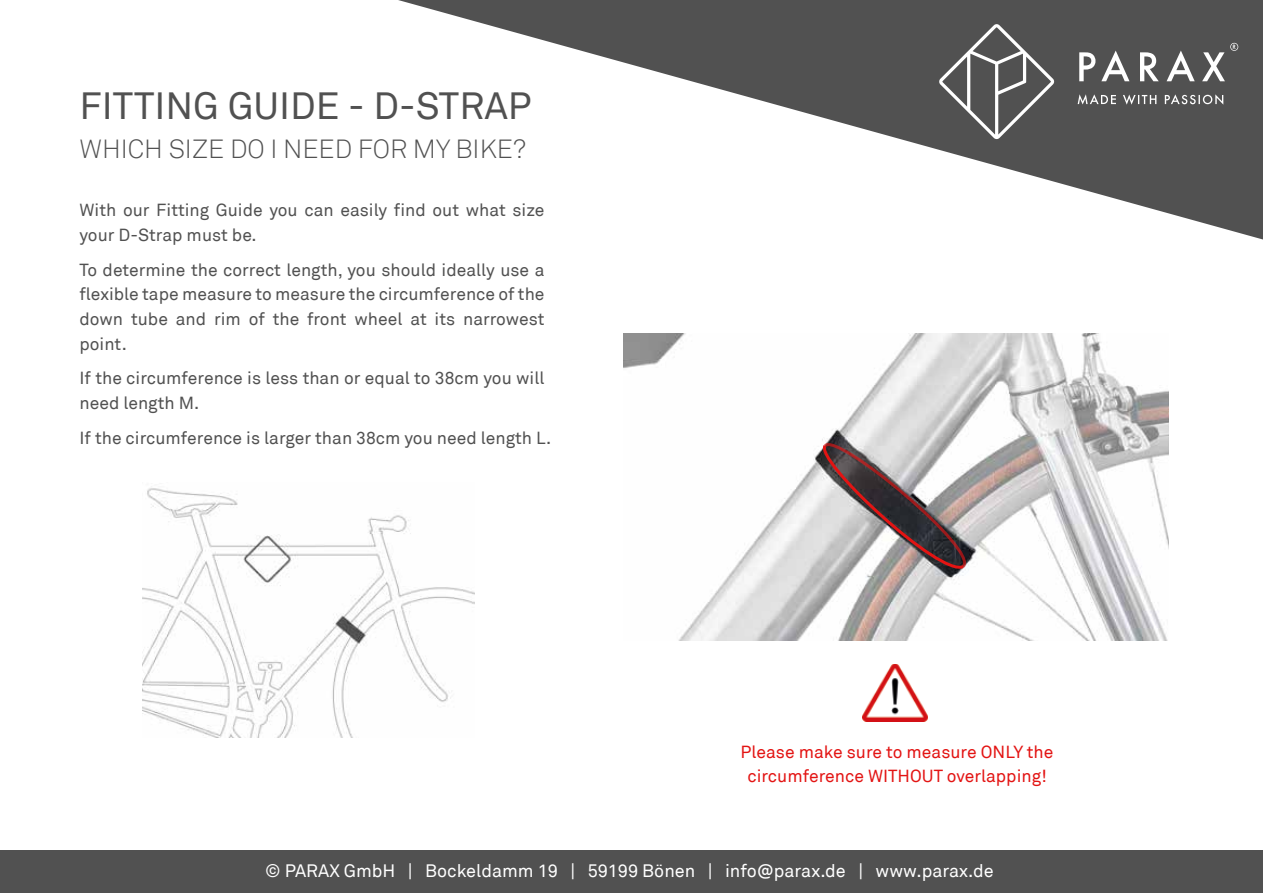
<style>
.page{position:relative;width:1263px;height:893px;background:#fff}
.page>*{position:absolute;margin:0;border:0;box-sizing:border-box;transform-origin:0 0}
.t1{font:37.8px "Akkurat";color:#515151}
.t2{font:300 26.25px "Akkurat";color:#515151}
.t3{font:18px "Akkurat";color:#fff}
.t4{font:17.55px/24.8px "Akkurat";color:#515151}
.t5{font:17.55px/24.8px "Akkurat";color:#e31413;text-align:center}
</style>
<div class="page">
<svg style="left:398px;top:0;width:865px;height:240px"></svg>
<svg style="left:939px;top:24px;width:299px;height:115px;background:#626262"></svg>
<div style="left:0;top:851px;width:1263px;height:42px;background:#515151"></div>
<img style="left:143px;top:488px;width:331px;height:249px">
<img style="left:623px;top:334px;width:545px;height:306px">
<svg style="left:814px;top:442px;width:153px;height:136px;background:#a39999"></svg>
<img style="left:862px;top:664px;width:65px;height:57px">
<h1 class="t1" style="left:80px;top:83px;width:454px">FITTING GUIDE - D-STRAP</h1>
<h2 class="t2" style="left:80px;top:133px;width:448px">WHICH SIZE DO I NEED FOR MY BIKE?</h2>
<p class="t4" style="left:80px;top:198px;width:467px">With our Fitting Guide you can easily find out what size your D-Strap must be.</p>
<p class="t4" style="left:80px;top:257px;width:467px;text-align:justify">To determine the correct length, you should ideally use a flexible tape measure to measure the circumference of the down tube and rim of the front wheel at its narrowest point.</p>
<p class="t4" style="left:80px;top:366px;width:466px">If the circumference is less than or equal to 38cm you will need length M.</p>
<p class="t4" style="left:80px;top:426px;width:473px">If the circumference is larger than 38cm you need length L.</p>
<p class="t5" style="left:740px;top:739px;width:314px">Please make sure to measure ONLY the circumference WITHOUT overlapping!</p>
<p class="t3" style="left:265px;top:860px;width:730px">© PARAX GmbH | Bockeldamm 19 | 59199 Bönen | info@parax.de | www.parax.de</p>
</div>
